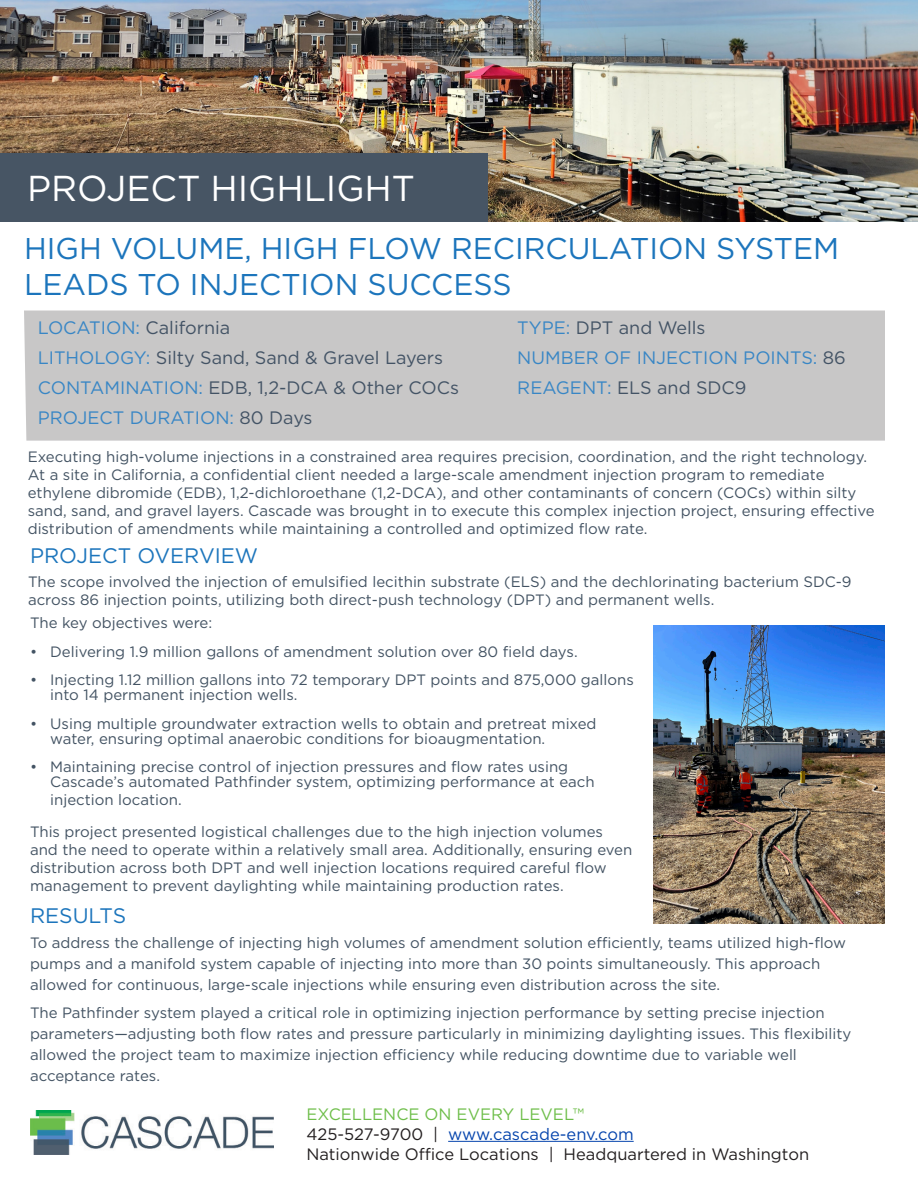
<style>
.page{position:relative;width:918px;height:1188px;background:#fff}
.page>*{position:absolute;margin:0;border:0;box-sizing:border-box;transform-origin:0 0}
.H1_-_TITLE{font:36px "Gotham";color:#fff}
.H2_-_Sub-Title{font:30px/36px "Gotham";color:#1c75bc}
.H2_-_Sub-Title-2{font:21px "Gotham";color:#1c75bc}
.Normal_Normal_Text_Box{font:18px "Gotham";color:#435365}
.Normal_Normal_Text_Box-2{font:18px "Gotham";color:#3886c5}
.Paragraph_2_-_Basic_-_size_11{font:16.5px "Gotham";color:#231f20}
.Paragraph_2_-_Basic_-_size_11-2{font:16.5px "Gotham";color:#0645ad}
.Paragraph_2_-_Basic_-_size_11-3{font:16.5px "Gotham";color:#6ebe4a}
.Paragraph_1_-_Basic_size_12{font:15px/18px "Gotham";color:#435363}
.s1{color:#3886c5}
.s2{color:#435365}
.s3{color:#231f20}
</style>
<div class="page">
<img style="left:0;top:0;width:918px;height:221px">
<img style="left:30px;top:1110px;width:243px;height:45px">
<hr style="left:448px;top:1141px;width:186px;height:1px;background:#0645ad">
<div style="left:0;top:153px;width:488px;height:68px;background:#475564"></div>
<div style="left:24px;top:310px;width:861px;height:131px;background:#c8c7c7"></div>
<img style="left:654px;top:626px;width:231px;height:297px">
<p class="H1_-_TITLE" style="left:27px;top:166px;width:390px">PROJECT HIGHLIGHT</p>
<p class="H2_-_Sub-Title" style="left:24px;top:230px;width:817px">HIGH VOLUME, HIGH FLOW RECIRCULATION SYSTEM<br>LEADS TO INJECTION SUCCESS</p>
<p class="Normal_Normal_Text_Box" style="left:38px;top:316px;width:194px"><span class="s1">LOCATION:</span> California</p>
<p class="Normal_Normal_Text_Box" style="left:38px;top:346px;width:407px"><span class="s1">LITHOLOGY:</span> Silty Sand, Sand &amp; Gravel Layers</p>
<p class="Normal_Normal_Text_Box" style="left:38px;top:376px;width:423px"><span class="s1">CONTAMINATION:</span> EDB, 1,2-DCA &amp; Other COCs</p>
<p class="Normal_Normal_Text_Box-2" style="left:38px;top:406px;width:276px">PROJECT DURATION: <span class="s2">80 Days</span></p>
<p class="Normal_Normal_Text_Box" style="left:517px;top:316px;width:190px"><span class="s1">TYPE:</span> DPT and Wells</p>
<p class="Normal_Normal_Text_Box-2" style="left:517px;top:346px;width:330px">NUMBER OF INJECTION POINTS: <span class="s2">86</span></p>
<p class="Normal_Normal_Text_Box" style="left:517px;top:376px;width:231px"><span class="s1">REAGENT:</span> ELS and SDC9</p>
<p class="Paragraph_1_-_Basic_size_12" style="left:28px;top:447px;width:849px">Executing high-volume injections in a constrained area requires precision, coordination, and the right technology.<br>At a site in California, a confidential client needed a large-scale amendment injection program to remediate ethylene dibromide (EDB), 1,2-dichloroethane (1,2-DCA), and other contaminants of concern (COCs) within silty sand, sand, and gravel layers. Cascade was brought in to execute this complex injection project, ensuring effective distribution of amendments while maintaining a controlled and optimized flow rate.</p>
<p class="H2_-_Sub-Title-2" style="left:30px;top:543px;width:230px">PROJECT OVERVIEW</p>
<p class="Paragraph_1_-_Basic_size_12" style="left:28px;top:573px;width:825px">The scope involved the injection of emulsified lecithin substrate (ELS) and the dechlorinating bacterium SDC-9 across 86 injection points, utilizing both direct-push technology (DPT) and permanent wells.</p>
<p class="Paragraph_1_-_Basic_size_12" style="left:30px;top:614px;width:184px">The key objectives were:</p>
<p class="Paragraph_1_-_Basic_size_12" style="left:30px;top:642px;width:549px">• Delivering 1.9 million gallons of amendment solution over 80 field days.</p>
<p class="Paragraph_1_-_Basic_size_12" style="left:50px;top:672px;width:585px;line-height:15px;text-indent:-20px">• Injecting 1.12 million gallons into 72 temporary DPT points and 875,000 gallons into 14 permanent injection wells.</p>
<p class="Paragraph_1_-_Basic_size_12" style="left:50px;top:716px;width:548px;line-height:15px;text-indent:-20px">• Using multiple groundwater extraction wells to obtain and pretreat mixed water, ensuring optimal anaerobic conditions for bioaugmentation.</p>
<p class="Paragraph_1_-_Basic_size_12" style="left:50px;top:759px;width:546px;line-height:15px;text-indent:-20px">• Maintaining precise control of injection pressures and flow rates using<br>Cascade’s automated Pathfinder system, optimizing performance at each</p>
<p class="Paragraph_1_-_Basic_size_12" style="left:50px;top:791px;width:133px">injection location.</p>
<p class="Paragraph_1_-_Basic_size_12" style="left:30px;top:822px;width:604px">This project presented logistical challenges due to the high injection volumes and the need to operate within a relatively small area. Additionally, ensuring even distribution across both DPT and well injection locations required careful flow management to prevent daylighting while maintaining production rates.</p>
<p class="H2_-_Sub-Title-2" style="left:30px;top:902px;width:98px">RESULTS</p>
<p class="Paragraph_1_-_Basic_size_12" style="left:30px;top:932px;width:818px;line-height:21px">To address the challenge of injecting high volumes of amendment solution efficiently, teams utilized high-flow pumps and a manifold system capable of injecting into more than 30 points simultaneously. This approach allowed for continuous, large-scale injections while ensuring even distribution across the site.</p>
<p class="Paragraph_1_-_Basic_size_12" style="left:30px;top:1002px;width:823px;line-height:21px">The Pathfinder system played a critical role in optimizing injection performance by setting precise injection parameters—adjusting both flow rates and pressure particularly in minimizing daylighting issues. This flexibility allowed the project team to maximize injection efficiency while reducing downtime due to variable well acceptance rates.</p>
<p class="Paragraph_2_-_Basic_-_size_11-3" style="left:306px;top:1103px;width:279px">EXCELLENCE ON EVERY LEVEL™</p>
<p class="Paragraph_2_-_Basic_-_size_11-2" style="left:306px;top:1123px;width:329px"><span class="s3">425-527-9700 |</span> www.cascade-env.com</p>
<p class="Paragraph_2_-_Basic_-_size_11" style="left:306px;top:1143px;width:504px">Nationwide Office Locations | Headquartered in Washington</p>
</div>
